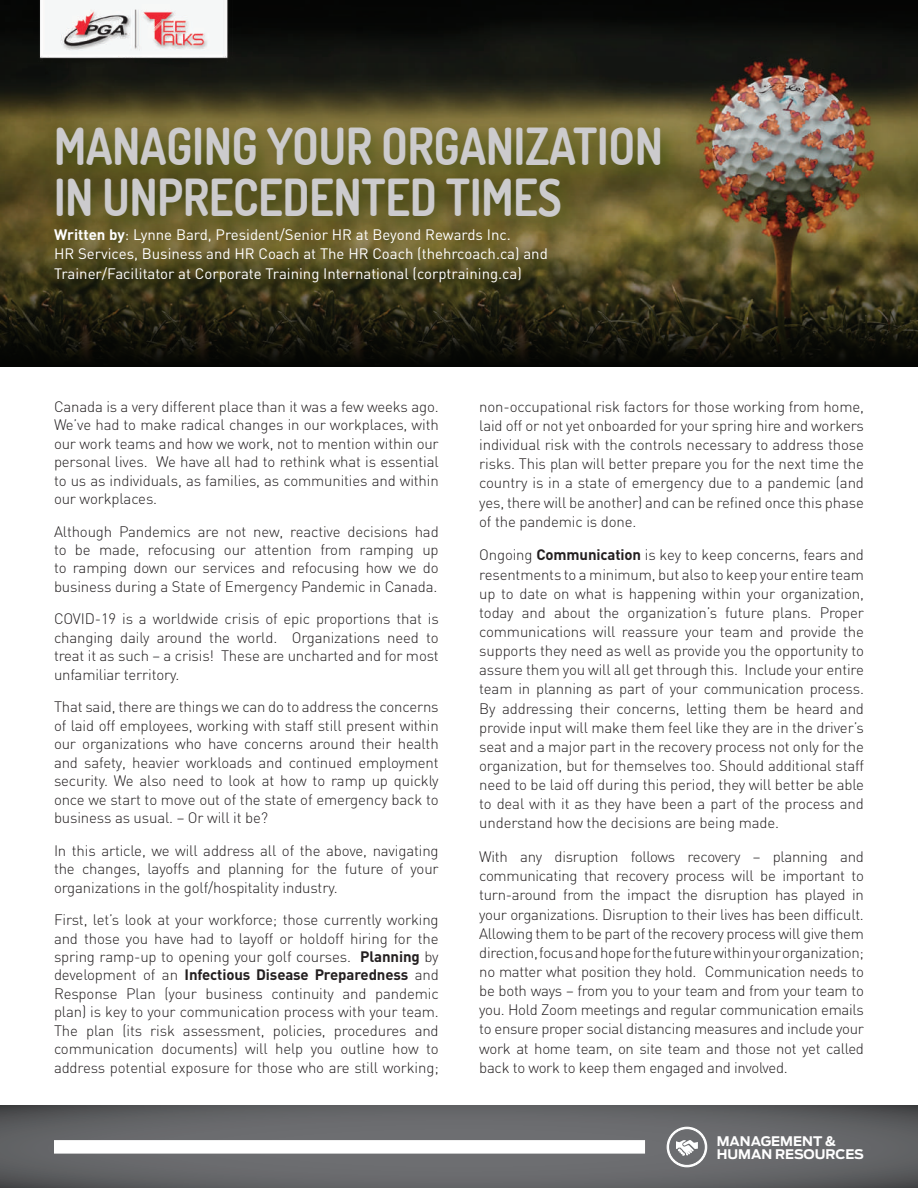
<style>
.page{position:relative;width:918px;height:1188px;background:#fff}
.page>*{position:absolute;margin:0;border:0;box-sizing:border-box;transform-origin:0 0}
.t1{font:700 51px/51px "Dosis";color:#cccbcd;scale:.9 1}
.t2{font:300 15px/19.2px "DIN";letter-spacing:-.01em;color:#231f20;text-align:justify}
.t3{font:15px/19.5px "DIN";color:#fff}
.t4{font:700 13.2px/13.2px "Antenna";color:#fff}
.s1{font-weight:700}
</style>
<div class="page">
<img style="left:0;top:0;width:918px;height:186px">
<svg style="left:0;top:186px;width:918px;height:180px;background:#312a15"></svg>
<div style="left:47px;top:119px;width:635px;height:184px;background:#344b08;opacity:.65"></div>
<img style="left:16px;top:0;width:236px;height:97px">
<svg style="left:0;top:1106px;width:918px;height:82px;background:#646567"></svg>
<div style="left:54px;top:1140px;width:591px;height:14px;background:#fff"></div>
<svg style="left:666px;top:1126px;width:42px;height:42px"></svg>
<h1 class="t1" style="left:54px;top:120px;width:678px">MANAGING YOUR ORGANIZATION<br>IN UNPRECEDENTED TIMES</h1>
<p class="t3" style="left:54px;top:224px;width:495px"><span class="s1">Written by</span>: Lynne Bard, President/Senior HR at Beyond Rewards Inc.<br>HR Services, Business and HR Coach at The HR Coach (thehrcoach.ca) and<br>Trainer/Facilitator at Corporate Training International (corptraining.ca)</p>
<p class="t2" style="left:54px;top:397px;width:386px;line-height:18.5px">Canada is a very different place than it was a few weeks ago.<br>We’ve had to make radical changes in our workplaces, with our work teams and how we work, not to mention within our personal lives. We have all had to rethink what is essential to us as individuals, as families, as communities and within our workplaces.</p>
<p class="t2" style="left:54px;top:522px;width:386px;line-height:18.5px">Although Pandemics are not new, reactive decisions had to be made, refocusing our attention from ramping up to ramping down our services and refocusing how we do business during a State of Emergency Pandemic in Canada.</p>
<p class="t2" style="left:54px;top:610px;width:386px;line-height:18.5px">COVID-19 is a worldwide crisis of epic proportions that is changing daily around the world. Organizations need to treat it as such – a crisis! These are uncharted and for most unfamiliar territory.</p>
<p class="t2" style="left:54px;top:698px;width:386px;line-height:18.5px">That said, there are things we can do to address the concerns of laid off employees, working with staff still present within our organizations who have concerns around their health and safety, heavier workloads and continued employment security. We also need to look at how to ramp up quickly once we start to move out of the state of emergency back to business as usual. – Or will it be?</p>
<p class="t2" style="left:54px;top:841px;width:386px;line-height:18.5px">In this article, we will address all of the above, navigating the changes, layoffs and planning for the future of your organizations in the golf/hospitality industry.</p>
<p class="t2" style="left:54px;top:910px;width:386px;line-height:18.5px">First, let’s look at your workforce; those currently working and those you have had to layoff or holdoff hiring for the spring ramp-up to opening your golf courses. <span class="s1">Planning</span> by development of an <span class="s1">Infectious Disease Preparedness</span> and Response Plan (your business continuity and pandemic plan) is key to your communication process with your team.<br>The plan (its risk assessment, policies, procedures and communication documents) will help you outline how to address potential exposure for those who are still working;</p>
<p class="t2" style="left:479px;top:397px;width:386px">non-occupational risk factors for those working from home, laid off or not yet onboarded for your spring hire and workers individual risk with the controls necessary to address those risks. This plan will better prepare you for the next time the country is in a state of emergency due to a pandemic (and yes, there will be another) and can be refined once this phase of the pandemic is done.</p>
<p class="t2" style="left:479px;top:545px;width:386px">Ongoing <span class="s1">Communication</span> is key to keep concerns, fears and resentments to a minimum, but also to keep your entire team up to date on what is happening within your organization, today and about the organization’s future plans. Proper communications will reassure your team and provide the supports they need as well as provide you the opportunity to assure them you will all get through this. Include your entire team in planning as part of your communication process.<br>By addressing their concerns, letting them be heard and provide input will make them feel like they are in the driver’s seat and a major part in the recovery process not only for the organization, but for themselves too. Should additional staff need to be laid off during this period, they will better be able to deal with it as they have been a part of the process and understand how the decisions are being made.</p>
<p class="t2" style="left:479px;top:847px;width:386px">With any disruption follows recovery – planning and communicating that recovery process will be important to turn-around from the impact the disruption has played in your organizations. Disruption to their lives has been difficult.<br>Allowing them to be part of the recovery process will give them direction, focus and hope for the future within your organization; no matter what position they hold. Communication needs to be both ways – from you to your team and from your team to you. Hold Zoom meetings and regular communication emails to ensure proper social distancing measures and include your work at home team, on site team and those not yet called back to work to keep them engaged and involved.</p>
<p class="t4" style="left:717px;top:1134px;width:149px">MANAGEMENT &amp;<br>HUMAN RESOURCES</p>
</div>
